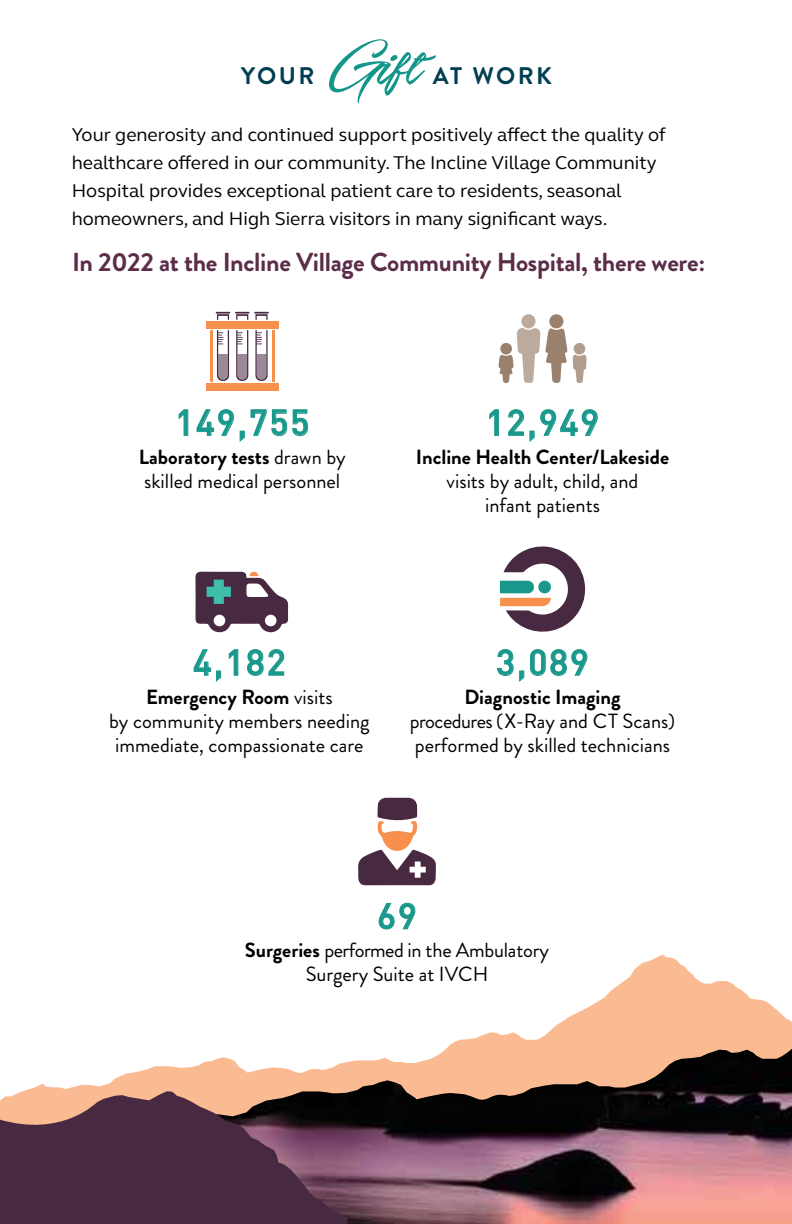
<style>
.page{position:relative;width:792px;height:1224px;background:#fff}
.page>*{position:absolute;margin:0;border:0;box-sizing:border-box;transform-origin:0 0}
.t1{font:54px "Stackyard";color:#14978a}
.t2{font:500 35.6px "DIN";letter-spacing:.05em;color:#19988b}
.t3{font:700 26px "Brandon Grotesque";letter-spacing:-.01em;color:#5b2d48}
.t4{font:700 24px "Brandon Grotesque";letter-spacing:.1em;color:#003e51}
.t5{font:20.4px/24.2px "Brandon Grotesque";color:#000;text-align:center}
.t6{font:700 20.4px "Brandon Grotesque";color:#000}
.t7{font:19px/28px "FS Elliot Pro";color:#000}
.s1{font-family:"Blacksword"}
.s2{font-weight:700}
</style>
<div class="page">
<svg style="left:625px;top:955px;width:73px;height:25px;fill:#fbbb92"></svg>
<svg style="left:347px;top:980px;width:445px;height:244px"></svg>
<svg style="left:0;top:1057px;width:347px;height:167px;background:#7d5c65"></svg>
<svg style="left:497px;top:649px;width:27px;height:33px"></svg>
<svg style="left:530px;top:649px;width:57px;height:27px"></svg>
<svg style="left:379px;top:903px;width:36px;height:26px"></svg>
<svg style="left:489px;top:410px;width:10px;height:26px"></svg>
<svg style="left:508px;top:409px;width:16px;height:27px"></svg>
<svg style="left:530px;top:409px;width:68px;height:33px"></svg>
<svg style="left:179px;top:410px;width:9px;height:26px"></svg>
<svg style="left:197px;top:409px;width:37px;height:27px"></svg>
<svg style="left:240px;top:431px;width:5px;height:11px"></svg>
<svg style="left:251px;top:410px;width:57px;height:26px"></svg>
<svg style="left:194px;top:649px;width:27px;height:33px"></svg>
<svg style="left:229px;top:649px;width:9px;height:27px"></svg>
<svg style="left:247px;top:649px;width:37px;height:27px"></svg>
<svg style="left:217px;top:330px;width:12px;height:51px"></svg>
<svg style="left:236px;top:330px;width:12px;height:51px"></svg>
<svg style="left:255px;top:330px;width:13px;height:51px"></svg>
<svg style="left:216px;top:312px;width:53px;height:8px"></svg>
<hr style="left:272px;top:330px;width:3px;height:52px;background:#f7904c">
<hr style="left:210px;top:330px;width:3px;height:52px;background:#f7904c">
<div style="left:206px;top:321px;width:73px;height:8px;background:#f7904c"></div>
<div style="left:206px;top:383px;width:73px;height:8px;background:#f7904c"></div>
<svg style="left:498px;top:327px;width:89px;height:56px"></svg>
<div style="left:549px;top:314px;width:14px;height:14px;background:#99816e;border-radius:50%"></div>
<div style="left:521px;top:314px;width:15px;height:14px;background:#bcab9d;border-radius:50%"></div>
<div style="left:574px;top:343px;width:11px;height:12px;background:#b19e8f;border-radius:50%"></div>
<div style="left:500px;top:343px;width:12px;height:12px;background:#99816e;border-radius:50%"></div>
<svg style="left:500px;top:546px;width:85px;height:86px"></svg>
<div style="left:538px;top:581px;width:13px;height:12px;background:#19988b;border-radius:50%"></div>
<svg style="left:195px;top:572px;width:93px;height:60px"></svg>
<svg style="left:358px;top:798px;width:78px;height:87px"></svg>
<p class="t4" style="left:241px;top:59px;width:75px">YOUR</p>
<h1 class="t1" style="left:327px;top:41px;width:96px"><span class="s1">G</span>ift</h1>
<p class="t4" style="left:433px;top:59px;width:121px">AT WORK</p>
<p class="t7" style="left:72px;top:120px;width:596px">Your generosity and continued support positively affect the quality of healthcare offered in our community. The Incline Village Community Hospital provides exceptional patient care to residents, seasonal homeowners, and High Sierra visitors in many significant ways.</p>
<p class="t3" style="left:72px;top:244px;width:635px">In 2022 at the Incline Village Community Hospital, there were:</p>
<h2 class="t2" style="left:175px;top:400px;width:136px">149,755</h2>
<p class="t5" style="left:139px;top:445px;width:208px;text-align:left"><span class="s2">Laboratory tests</span> drawn by skilled medical personnel</p>
<h2 class="t2" style="left:486px;top:400px;width:115px">12,949</h2>
<p class="t6" style="left:416px;top:443px;width:255px">Incline Health Center/Lakeside</p>
<p class="t5" style="left:447px;top:469px;width:193px">visits by adult, child, and infant patients</p>
<h2 class="t2" style="left:193px;top:640px;width:94px">4,182</h2>
<p class="t5" style="left:109px;top:685px;width:262px"><span class="s2">Emergency Room</span> visits<br>by community members needing immediate, compassionate care</p>
<h2 class="t2" style="left:496px;top:640px;width:94px">3,089</h2>
<p class="t6" style="left:464px;top:682px;width:158px">Diagnostic Imaging</p>
<p class="t5" style="left:410px;top:709px;width:267px;text-align:left">procedures (X-Ray and CT Scans) performed by skilled technicians</p>
<h2 class="t2" style="left:377px;top:893px;width:41px">69</h2>
<p class="t5" style="left:245px;top:938px;width:306px"><span class="s2">Surgeries</span> performed in the Ambulatory<br>Surgery Suite at IVCH</p>
</div>
